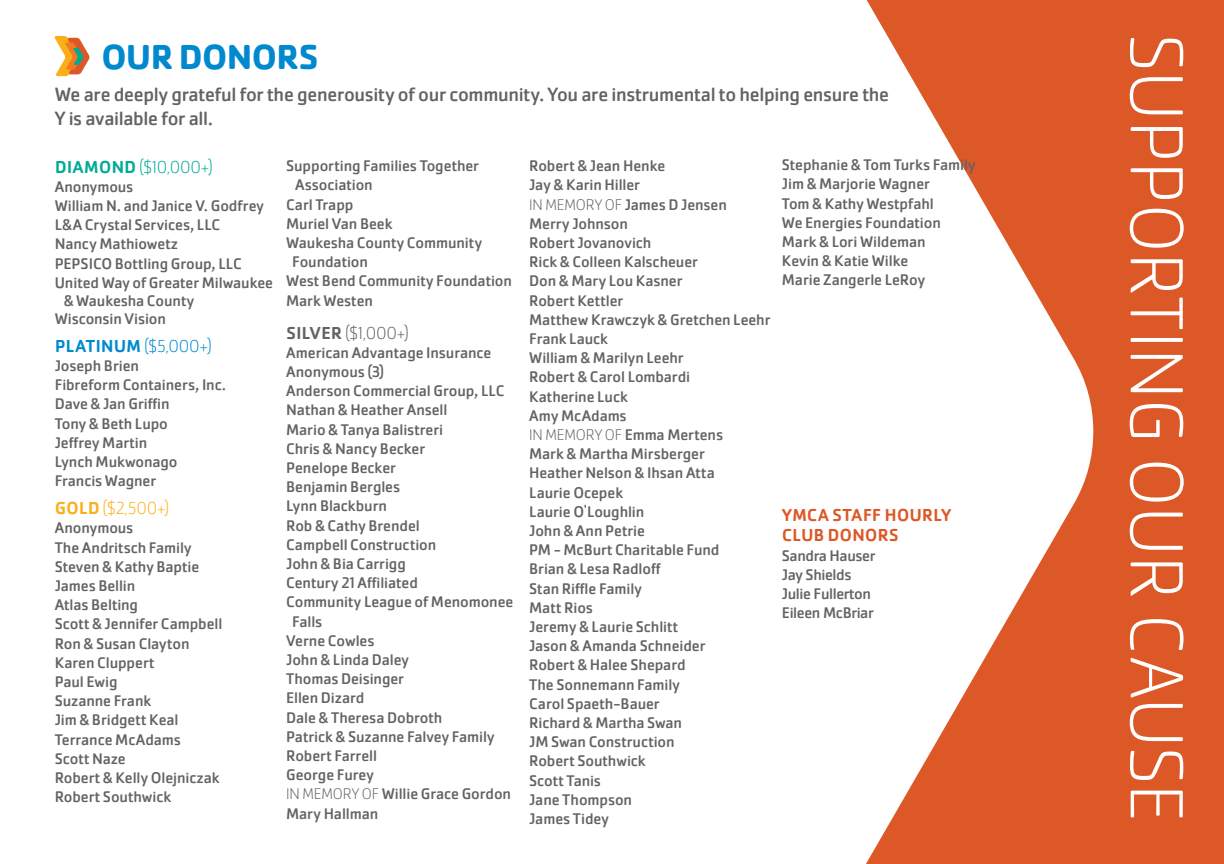
<style>
.page{position:relative;width:1224px;height:864px;background:#fff}
.page>*{position:absolute;margin:0;border:0;box-sizing:border-box;transform-origin:0 0}
.t1{font:200 78px "Cachet Pro";color:#fff}
.Pull_Quote{font:700 36px "Cachet Pro";letter-spacing:-.015em;color:#0089cf}
.t2{font:20px/24px "Cachet Pro";letter-spacing:-.015em;color:#636366}
.t3{font:500 18px/20px "Cachet Pro";letter-spacing:.025em;color:#dd5827}
.t4{font:200 18px "Cachet Pro";color:#00ab95}
.t5{font:200 18px "Cachet Pro";color:#0089cf}
.t6{font:200 18px "Cachet Pro";color:#636366}
.t7{font:200 18px "Cachet Pro";color:#faaf18}
.t8{font:16px/19.2px "Cachet Pro";letter-spacing:-.005em;color:#636366}
.t9{font:16px "Cachet Pro";letter-spacing:-.025em;color:#636366}
.s1{font-weight:500}
.s2{font-weight:200}
</style>
<div class="page">
<svg style="left:866px;top:0;width:358px;height:864px;fill:#dd5827"></svg>
<svg style="left:55px;top:36px;width:34px;height:40px"></svg>
<p class="Pull_Quote" style="left:101px;top:34px;width:218px">OUR DONORS</p>
<p class="t1" style="left:1201px;top:34px;width:790px;rotate:90deg">SUPPORTING OUR CAUSE</p>
<p class="t2" style="left:55px;top:83px;width:836px">We are deeply grateful for the generousity of our community. You are instrumental to helping ensure the<br>Y is available for all.</p>
<p class="t4" style="left:55px;top:156px;width:160px"><span class="s1">DIAMOND</span> ($10,000+)</p>
<p class="t8" style="left:55px;top:177px;width:80px">Anonymous</p>
<p class="t8" style="left:55px;top:196px;width:211px">William N. and Janice V. Godfrey</p>
<p class="t8" style="left:55px;top:215px;width:167px">L&amp;A Crystal Services, LLC</p>
<p class="t8" style="left:55px;top:235px;width:125px">Nancy Mathiowetz</p>
<p class="t8" style="left:55px;top:254px;width:189px">PEPSICO Bottling Group, LLC</p>
<p class="t8" style="left:55px;top:273px;width:220px">United Way of Greater Milwaukee</p>
<p class="t8" style="left:64px;top:291px;width:132px">&amp; Waukesha County</p>
<p class="t8" style="left:55px;top:309px;width:113px">Wisconsin Vision</p>
<p class="t5" style="left:55px;top:336px;width:158px"><span class="s1">PLATINUM</span> ($5,000+)</p>
<p class="t8" style="left:55px;top:356px;width:86px">Joseph Brien</p>
<p class="t8" style="left:55px;top:375px;width:173px">Fibreform Containers, Inc.</p>
<p class="t8" style="left:55px;top:395px;width:116px">Dave &amp; Jan Griffin</p>
<p class="t8" style="left:55px;top:414px;width:115px">Tony &amp; Beth Lupo</p>
<p class="t8" style="left:55px;top:433px;width:94px">Jeffrey Martin</p>
<p class="t8" style="left:55px;top:452px;width:124px">Lynch Mukwonago</p>
<p class="t8" style="left:55px;top:471px;width:103px">Francis Wagner</p>
<p class="t7" style="left:55px;top:498px;width:116px"><span class="s1">GOLD</span> ($2,500+)</p>
<p class="t8" style="left:55px;top:519px;width:80px">Anonymous</p>
<p class="t8" style="left:55px;top:538px;width:139px">The Andritsch Family</p>
<p class="t8" style="left:55px;top:557px;width:146px">Steven &amp; Kathy Baptie</p>
<p class="t8" style="left:55px;top:576px;width:82px">James Bellin</p>
<p class="t8" style="left:55px;top:595px;width:85px">Atlas Belting</p>
<p class="t8" style="left:55px;top:615px;width:169px">Scott &amp; Jennifer Campbell</p>
<p class="t8" style="left:55px;top:634px;width:136px">Ron &amp; Susan Clayton</p>
<p class="t8" style="left:55px;top:653px;width:101px">Karen Cluppert</p>
<p class="t8" style="left:55px;top:672px;width:64px">Paul Ewig</p>
<p class="t8" style="left:55px;top:691px;width:98px">Suzanne Frank</p>
<p class="t8" style="left:55px;top:711px;width:125px">Jim &amp; Bridgett Keal</p>
<p class="t8" style="left:55px;top:730px;width:128px">Terrance McAdams</p>
<p class="t8" style="left:55px;top:749px;width:73px">Scott Naze</p>
<p class="t8" style="left:55px;top:768px;width:166px">Robert &amp; Kelly Olejniczak</p>
<p class="t8" style="left:55px;top:787px;width:118px">Robert Southwick</p>
<p class="t8" style="left:782px;top:155px;width:195px">Stephanie &amp; Tom Turks Family</p>
<p class="t8" style="left:782px;top:175px;width:150px">Jim &amp; Marjorie Wagner</p>
<p class="t8" style="left:782px;top:194px;width:153px">Tom &amp; Kathy Westpfahl</p>
<p class="t8" style="left:782px;top:213px;width:160px">We Energies Foundation</p>
<p class="t8" style="left:782px;top:232px;width:145px">Mark &amp; Lori Wildeman</p>
<p class="t8" style="left:782px;top:251px;width:128px">Kevin &amp; Katie Wilke</p>
<p class="t8" style="left:782px;top:271px;width:145px">Marie Zangerle LeRoy</p>
<p class="t8" style="left:529px;top:156px;width:138px">Robert &amp; Jean Henke</p>
<p class="t8" style="left:529px;top:176px;width:112px">Jay &amp; Karin Hiller</p>
<p class="t8" style="left:529px;top:195px;width:199px"><span class="s2">IN MEMORY OF</span> James D Jensen</p>
<p class="t8" style="left:529px;top:214px;width:100px">Merry Johnson</p>
<p class="t8" style="left:529px;top:233px;width:124px">Robert Jovanovich</p>
<p class="t8" style="left:529px;top:252px;width:170px">Rick &amp; Colleen Kalscheuer</p>
<p class="t8" style="left:529px;top:272px;width:155px">Don &amp; Mary Lou Kasner</p>
<p class="t8" style="left:529px;top:291px;width:96px">Robert Kettler</p>
<p class="t8" style="left:529px;top:310px;width:243px">Matthew Krawczyk &amp; Gretchen Leehr</p>
<p class="t8" style="left:529px;top:329px;width:80px">Frank Lauck</p>
<p class="t8" style="left:529px;top:348px;width:156px">William &amp; Marilyn Leehr</p>
<p class="t8" style="left:529px;top:368px;width:163px">Robert &amp; Carol Lombardi</p>
<p class="t8" style="left:529px;top:387px;width:100px">Katherine Luck</p>
<p class="t8" style="left:529px;top:406px;width:99px">Amy McAdams</p>
<p class="t8" style="left:529px;top:425px;width:195px"><span class="s2">IN MEMORY OF</span> Emma Mertens</p>
<p class="t8" style="left:529px;top:444px;width:177px">Mark &amp; Martha Mirsberger</p>
<p class="t8" style="left:529px;top:464px;width:187px">Heather Nelson &amp; Ihsan Atta</p>
<p class="t8" style="left:529px;top:483px;width:95px">Laurie Ocepek</p>
<p class="t8" style="left:529px;top:502px;width:117px">Laurie O'Loughlin</p>
<p class="t8" style="left:529px;top:521px;width:117px">John &amp; Ann Petrie</p>
<p class="t8" style="left:529px;top:540px;width:192px">PM - McBurt Charitable Fund</p>
<p class="t8" style="left:529px;top:560px;width:133px">Brian &amp; Lesa Radloff</p>
<p class="t8" style="left:529px;top:579px;width:114px">Stan Riffle Family</p>
<p class="t8" style="left:529px;top:598px;width:65px">Matt Rios</p>
<p class="t8" style="left:529px;top:617px;width:151px">Jeremy &amp; Laurie Schlitt</p>
<p class="t8" style="left:529px;top:636px;width:178px">Jason &amp; Amanda Schneider</p>
<p class="t8" style="left:529px;top:656px;width:158px">Robert &amp; Halee Shepard</p>
<p class="t8" style="left:529px;top:675px;width:152px">The Sonnemann Family</p>
<p class="t8" style="left:529px;top:694px;width:132px">Carol Spaeth-Bauer</p>
<p class="t8" style="left:529px;top:713px;width:154px">Richard &amp; Martha Swan</p>
<p class="t8" style="left:529px;top:732px;width:147px">JM Swan Construction</p>
<p class="t8" style="left:529px;top:752px;width:118px">Robert Southwick</p>
<p class="t8" style="left:529px;top:771px;width:73px">Scott Tanis</p>
<p class="t8" style="left:529px;top:790px;width:104px">Jane Thompson</p>
<p class="t8" style="left:529px;top:809px;width:81px">James Tidey</p>
<p class="t8" style="left:286px;top:156px;width:194px">Supporting Families Together</p>
<p class="t8" style="left:295px;top:176px;width:79px">Association</p>
<p class="t8" style="left:286px;top:195px;width:69px">Carl Trapp</p>
<p class="t8" style="left:286px;top:214px;width:108px">Muriel Van Beek</p>
<p class="t8" style="left:292px;top:233px;width:192px;text-indent:-6px">Waukesha County Community<br>Foundation</p>
<p class="t8" style="left:286px;top:272px;width:227px">West Bend Community Foundation</p>
<p class="t8" style="left:286px;top:291px;width:88px">Mark Westen</p>
<p class="t6" style="left:287px;top:322px;width:124px"><span class="s1">SILVER</span> ($1,000+)</p>
<p class="t8" style="left:286px;top:343px;width:207px">American Advantage Insurance</p>
<p class="t8" style="left:286px;top:362px;width:100px">Anonymous (3)</p>
<p class="t8" style="left:286px;top:381px;width:220px">Anderson Commercial Group, LLC</p>
<p class="t8" style="left:286px;top:401px;width:163px">Nathan &amp; Heather Ansell</p>
<p class="t8" style="left:286px;top:420px;width:159px">Mario &amp; Tanya Balistreri</p>
<p class="t8" style="left:286px;top:439px;width:141px">Chris &amp; Nancy Becker</p>
<p class="t8" style="left:286px;top:458px;width:111px">Penelope Becker</p>
<p class="t8" style="left:286px;top:477px;width:116px">Benjamin Bergles</p>
<p class="t8" style="left:286px;top:497px;width:102px">Lynn Blackburn</p>
<p class="t8" style="left:286px;top:516px;width:135px">Rob &amp; Cathy Brendel</p>
<p class="t8" style="left:286px;top:535px;width:152px">Campbell Construction</p>
<p class="t8" style="left:286px;top:554px;width:121px">John &amp; Bia Carrigg</p>
<p class="t8" style="left:286px;top:573px;width:133px">Century 21 Affiliated</p>
<p class="t8" style="left:292px;top:593px;width:223px;text-indent:-6px">Community League of Menomonee<br>Falls</p>
<p class="t8" style="left:286px;top:631px;width:90px">Verne Cowles</p>
<p class="t8" style="left:286px;top:650px;width:124px">John &amp; Linda Daley</p>
<p class="t8" style="left:286px;top:669px;width:119px">Thomas Deisinger</p>
<p class="t8" style="left:286px;top:689px;width:80px">Ellen Dizard</p>
<p class="t8" style="left:286px;top:708px;width:158px">Dale &amp; Theresa Dobroth</p>
<p class="t8" style="left:286px;top:727px;width:210px">Patrick &amp; Suzanne Falvey Family</p>
<p class="t8" style="left:286px;top:746px;width:92px">Robert Farrell</p>
<p class="t8" style="left:286px;top:765px;width:89px">George Furey</p>
<p class="t8" style="left:286px;top:785px;width:226px"><span class="s2">IN MEMORY OF</span> Willie Grace Gordon</p>
<p class="t8" style="left:286px;top:804px;width:94px">Mary Hallman</p>
<p class="t3" style="left:782px;top:506px;width:170px">YMCA STAFF HOURLY<br>CLUB DONORS</p>
<p class="t9" style="left:782px;top:546px;width:95px">Sandra Hauser</p>
<p class="t9" style="left:782px;top:565px;width:71px">Jay Shields</p>
<p class="t9" style="left:782px;top:584px;width:91px">Julie Fullerton</p>
<p class="t9" style="left:782px;top:604px;width:93px">Eileen McBriar</p>
</div>
